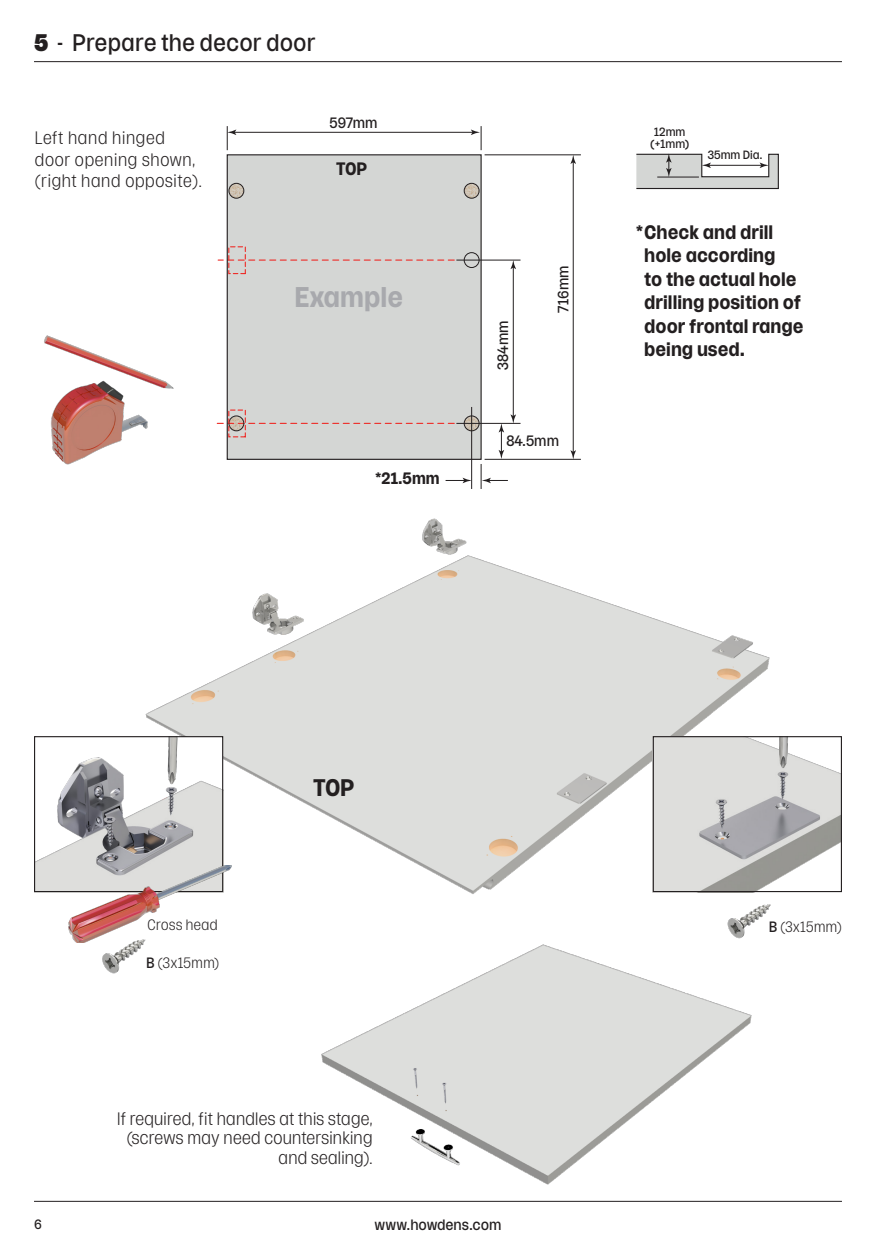
<style>
.page{position:relative;width:876px;height:1246px;background:#fff}
.page>*{position:absolute;margin:0;border:0;box-sizing:border-box;transform-origin:0 0}
.t1{font:700 28.5px "Rooster";color:#a8a9ad}
.Howden_installation{font:24px "Rooster";color:#231f20}
.Annotations{font:700 24px "Rooster";color:#231f20}
.t2{font:700 19.5px/23.4px "Rooster";color:#231f20}
.Annotations-2{font:300 18px "Rooster";letter-spacing:-.02em;color:#231f20}
.Annotations-3{font:300 18px/21.6px "Rooster";color:#231f20}
.Annotations-4{font:700 18px "Rooster";color:#231f20}
.t3{font:700 16.5px "Rooster";color:#231f20}
.t4{font:15px "Rooster";color:#231f20}
.Howden_paragraph_NO{font:300 15px "Rooster";letter-spacing:-.01em;color:#231f20}
.Annotations-5{font:300 15px "Rooster";letter-spacing:-.015em;color:#231f20}
.t5{font:13.5px "Rooster";color:#231f20}
.t6{font:12px/12px "Rooster";color:#231f20;text-align:center}
.s1{font-weight:900}
.s2{font-weight:400}
</style>
<div class="page">
<hr style="left:34px;top:1201px;width:808px;height:1px;background:#231f20">
<div style="left:227px;top:155px;width:254px;height:304px;background:#d4d6d4"></div>
<img style="left:229px;top:183px;width:15px;height:15px;border-radius:7px">
<img style="left:464px;top:183px;width:15px;height:15px;border-radius:7px">
<img style="left:229px;top:416px;width:15px;height:15px;border-radius:7px">
<img style="left:464px;top:416px;width:15px;height:15px;border-radius:7px">
<hr style="left:485px;top:154px;width:96px;height:1px;background:#231f20">
<hr style="left:485px;top:459px;width:96px;height:1px;background:#231f20">
<hr style="left:233px;top:132px;width:241px;height:1px;background:#231f20">
<svg style="left:227px;top:126px;width:9px;height:24px"></svg>
<svg style="left:471px;top:126px;width:11px;height:24px"></svg>
<hr style="left:573px;top:161px;width:1px;height:292px;background:#231f20">
<svg style="left:570px;top:155px;width:6px;height:9px"></svg>
<svg style="left:570px;top:450px;width:6px;height:9px"></svg>
<hr style="left:456px;top:423px;width:64px;height:1px;background:#231f20">
<hr style="left:513px;top:266px;width:1px;height:151px;background:#231f20">
<svg style="left:510px;top:261px;width:6px;height:8px"></svg>
<hr style="left:471px;top:407px;width:1px;height:82px;background:#231f20">
<svg style="left:481px;top:414px;width:35px;height:75px"></svg>
<svg style="left:446px;top:478px;width:26px;height:5px"></svg>
<hr style="left:456px;top:260px;width:64px;height:1px;background:#231f20">
<svg style="left:217px;top:423px;width:237px;height:1px"></svg>
<svg style="left:218px;top:259px;width:236px;height:2px"></svg>
<svg style="left:636px;top:153px;width:143px;height:37px"></svg>
<div style="left:229px;top:183px;width:15px;height:16px;border:1px solid #231f20;border-radius:50%"></div>
<div style="left:464px;top:183px;width:15px;height:16px;border:1px solid #231f20;border-radius:50%"></div>
<div style="left:229px;top:416px;width:15px;height:15px;border:1px solid #231f20;border-radius:50%"></div>
<div style="left:464px;top:416px;width:15px;height:15px;border:1px solid #231f20;border-radius:50%"></div>
<div style="left:464px;top:252px;width:15px;height:16px;border:1px solid #231f20;border-radius:50%"></div>
<div style="left:227px;top:154px;width:255px;height:306px;border:1px solid #231f20"></div>
<div style="left:228px;top:409px;width:18px;height:28px;border:1px dashed #ee2d28"></div>
<div style="left:228px;top:246px;width:18px;height:28px;border:1px dashed #ee2d28"></div>
<img style="left:145px;top:518px;width:646px;height:376px">
<img style="left:655px;top:738px;width:185px;height:152px">
<div style="left:653px;top:736px;width:189px;height:156px;border:1px solid #231f20"></div>
<img style="left:727px;top:904px;width:44px;height:27px">
<img style="left:36px;top:738px;width:185px;height:152px">
<div style="left:34px;top:736px;width:189px;height:156px;border:1px solid #231f20"></div>
<img style="left:68px;top:865px;width:164px;height:78px">
<img style="left:80px;top:938px;width:139px;height:36px">
<img style="left:51px;top:437px;width:71px;height:28px">
<img style="left:321px;top:931px;width:431px;height:254px">
<img style="left:44px;top:335px;width:130px;height:102px">
<hr style="left:34px;top:61px;width:808px;height:1px;background:#231f20">
<p class="Howden_installation" style="left:34px;top:30px;width:283px"><span class="s1">5</span> - Prepare the decor door</p>
<p class="Annotations-3" style="left:35px;top:127px;width:162px">Left hand hinged door opening shown,</p>
<p class="Annotations-3" style="left:35px;top:170px;width:169px">(right hand opposite).</p>
<p class="t6" style="left:71px;top:147px;width:33px">31mm</p>
<p class="t6" style="left:121px;top:163px;width:28px">2mm</p>
<p class="t4" style="left:330px;top:114px;width:49px">597mm</p>
<p class="Annotations-4" style="left:336px;top:160px;width:32px">TOP</p>
<p class="t1" style="left:295px;top:282px;width:110px">Example</p>
<p class="t3" style="left:375px;top:470px;width:66px">*21.5mm</p>
<p class="t4" style="left:495px;top:370px;width:51px;rotate:-90deg">384mm</p>
<p class="t4" style="left:555px;top:313px;width:49px;rotate:-90deg">716mm</p>
<p class="t4" style="left:506px;top:433px;width:54px">84.5mm</p>
<p class="t6" style="left:650px;top:126px;width:40px">12mm (+1mm)</p>
<p class="t6" style="left:708px;top:149px;width:57px">35mm Dia.</p>
<p class="t2" style="left:644px;top:220px;width:161px;text-indent:-9px">*Check and drill hole according<br>to the actual hole drilling position of door frontal range being used.</p>
<p class="t6" style="left:682px;top:225px;width:28px">2mm</p>
<p class="t6" style="left:658px;top:263px;width:33px">47mm</p>
<p class="Annotations" style="left:313px;top:775px;width:43px">TOP</p>
<p class="Annotations-5" style="left:147px;top:917px;width:72px">Cross head</p>
<p class="Howden_paragraph_NO" style="left:769px;top:919px;width:75px"><span class="s2">B</span> (3x15mm)</p>
<p class="Howden_paragraph_NO" style="left:146px;top:955px;width:75px"><span class="s2">B</span> (3x15mm)</p>
<p class="Annotations-2" style="left:117px;top:1109px;width:258px">If required, fit handles at this stage,</p>
<p class="Annotations-2" style="left:127px;top:1128px;width:248px">(screws may need countersinking</p>
<p class="Annotations-2" style="left:278px;top:1148px;width:96px">and sealing).</p>
<p class="t5" style="left:34px;top:1217px;width:9px">6</p>
<p class="t4" style="left:375px;top:1216px;width:128px">www.howdens.com</p>
</div>
